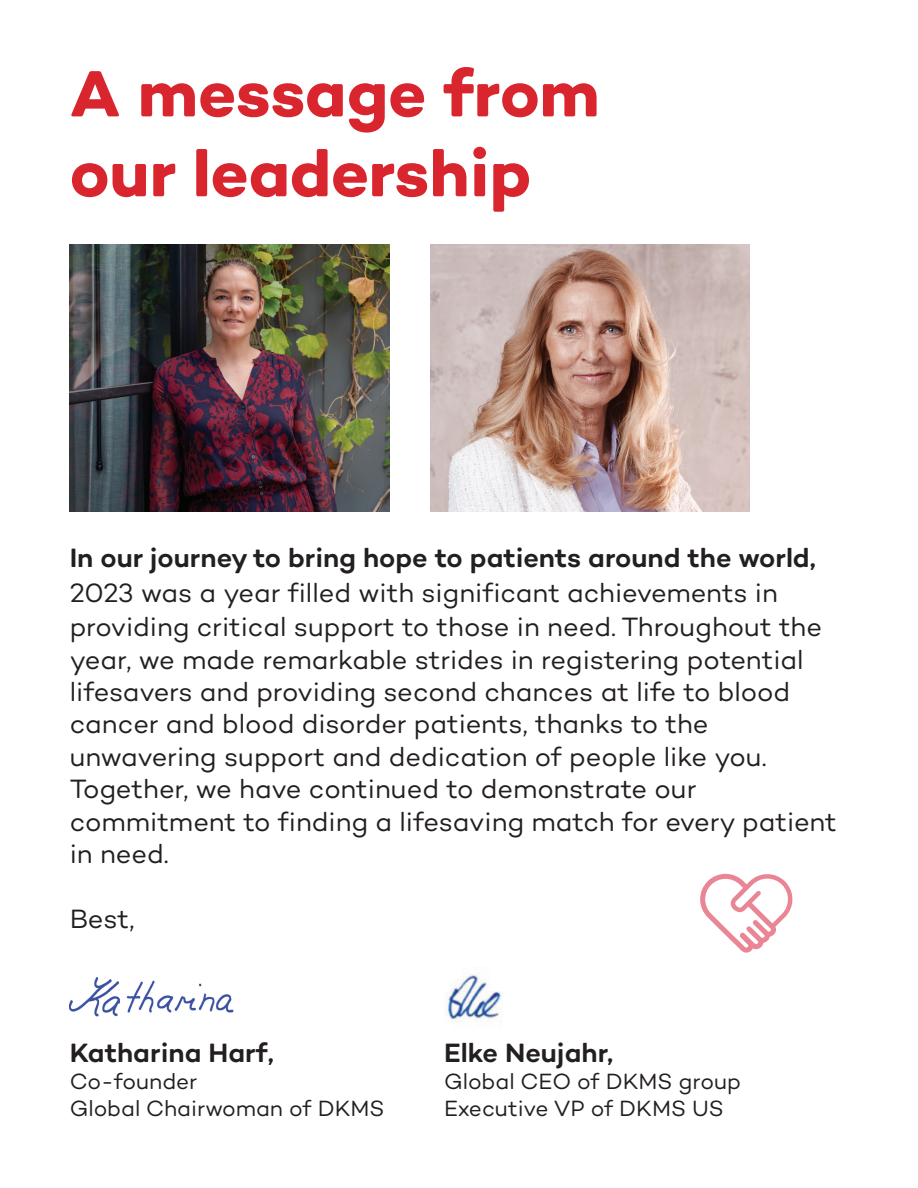
<style>
.page{position:relative;width:918px;height:1188px;background:#fff}
.page>*{position:absolute;margin:0;border:0;box-sizing:border-box;transform-origin:0 0}
.t1{font:700 66.6px/79.9px "DKMS Custom";letter-spacing:-.005em;color:#d9262e}
.t2{font:27px/32.7px "DKMS Custom";letter-spacing:-.005em;color:#231f20}
.t3{font:500 27px "DKMS Custom";color:#231f20}
.t4{font:22.5px/27px "DKMS Custom";letter-spacing:-.005em;color:#231f20}
</style>
<div class="page">
<svg style="left:700px;top:873px;width:93px;height:80px"></svg>
<img style="left:70px;top:244px;width:319px;height:268px">
<img style="left:430px;top:244px;width:319px;height:268px">
<img style="left:70px;top:977px;width:164px;height:40px">
<img style="left:446px;top:974px;width:57px;height:48px">
<h1 class="t1" style="left:70px;top:53px;width:532px">A message from our leadership</h1>
<p class="t3" style="left:70px;top:541px;width:747px">In our journey to bring hope to patients around the world,</p>
<p class="t2" style="left:70px;top:575px;width:769px">2023 was a year filled with significant achievements in providing critical support to those in need. Throughout the year, we made remarkable strides in registering potential lifesavers and providing second chances at life to blood cancer and blood disorder patients, thanks to the unwavering support and dedication of people like you.<br>Together, we have continued to demonstrate our commitment to finding a lifesaving match for every patient in need.</p>
<p class="t2" style="left:70px;top:902px;width:66px">Best,</p>
<p class="t3" style="left:70px;top:1036px;width:205px">Katharina Harf,</p>
<p class="t4" style="left:70px;top:1068px;width:316px">Co-founder<br>Global Chairwoman of DKMS</p>
<p class="t3" style="left:444px;top:1036px;width:170px">Elke Neujahr,</p>
<p class="t4" style="left:444px;top:1068px;width:299px">Global CEO of DKMS group<br>Executive VP of DKMS US</p>
</div>
